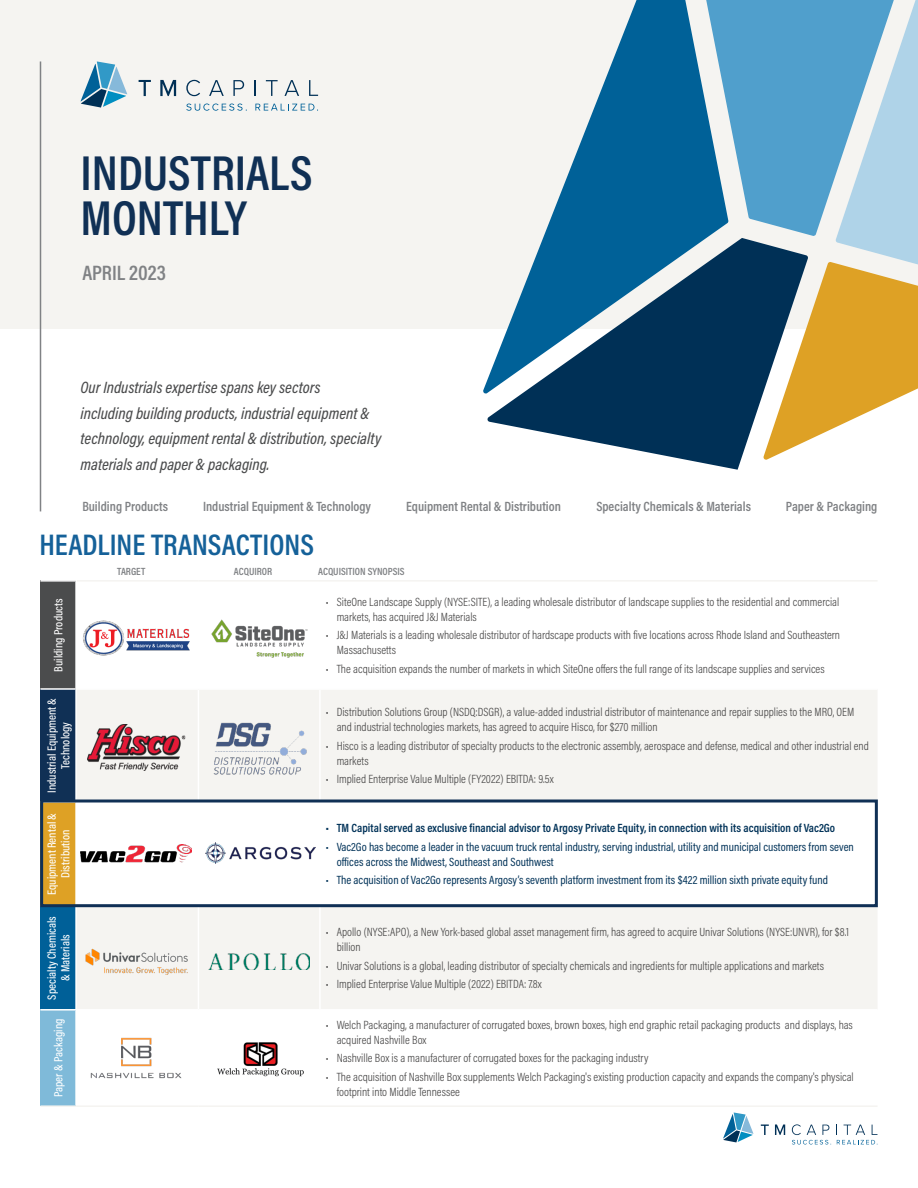
<style>
.page{position:relative;width:918px;height:1188px;background:#fff}
.page>*{position:absolute;margin:0;border:0;box-sizing:border-box;transform-origin:0 0}
.t1{font:600 49.5px/45px "Acumin Pro Cond";color:#103055}
.t2{font:600 30px "Acumin Pro Cond";color:#156199}
.t3{font:600 21px "Acumin Pro Cond";color:#808285}
.t4{font:italic 500 16.5px/25.5px "Acumin Pro Cond";color:#4b4c4d}
.t5{font:600 13.5px "Acumin Pro Cond";color:#808285}
.t6{font:300 12px/15px "Acumin Pro Cond";color:#474646}
.t7{font:12px/15px "Acumin Pro Cond";color:#003258}
.t8{font:500 12px/13.5px "Acumin Pro Cond";color:#fff;text-align:center}
.t9{font:600 12px "Acumin Pro Cond";color:#003258}
.t10{font:600 10.5px "Acumin Pro Cond";color:#808285}
</style>
<div class="page">
<div style="left:0;top:0;width:918px;height:329px;background:#f5f4f1"></div>
<svg style="left:483px;top:0;width:226px;height:394px"></svg>
<svg style="left:487px;top:238px;width:276px;height:232px;fill:#003056"></svg>
<svg style="left:763px;top:0;width:155px;height:460px"></svg>
<svg style="left:686px;top:0;width:230px;height:236px;fill:#509fcc"></svg>
<hr style="left:40px;top:61px;width:1px;height:450px;background:#808285">
<svg style="left:81px;top:61px;width:46px;height:47px"></svg>
<svg style="left:139px;top:80px;width:12px;height:16px"></svg>
<svg style="left:160px;top:80px;width:16px;height:16px"></svg>
<svg style="left:186px;top:80px;width:14px;height:16px"></svg>
<svg style="left:209px;top:80px;width:15px;height:16px"></svg>
<svg style="left:233px;top:80px;width:11px;height:16px"></svg>
<svg style="left:254px;top:80px;width:1px;height:16px"></svg>
<svg style="left:266px;top:80px;width:12px;height:16px"></svg>
<svg style="left:285px;top:80px;width:14px;height:16px"></svg>
<svg style="left:309px;top:80px;width:9px;height:16px"></svg>
<svg style="left:186px;top:104px;width:61px;height:7px"></svg>
<svg style="left:255px;top:104px;width:63px;height:7px"></svg>
<svg style="left:723px;top:1113px;width:30px;height:29px"></svg>
<svg style="left:761px;top:1125px;width:8px;height:10px"></svg>
<svg style="left:775px;top:1125px;width:10px;height:10px"></svg>
<svg style="left:792px;top:1124px;width:86px;height:21px"></svg>
<div style="left:40px;top:581px;width:36px;height:108px;background:#4b4c4d"></div>
<div style="left:40px;top:689px;width:36px;height:113px;background:#103055"></div>
<svg style="left:77px;top:690px;width:801px;height:319px;fill:#f5f4f1"></svg>
<div style="left:40px;top:802px;width:36px;height:104px;background:#dea125"></div>
<div style="left:40px;top:906px;width:36px;height:104px;background:#006098"></div>
<div style="left:40px;top:1010px;width:36px;height:96px;background:#7fbad9"></div>
<hr style="left:198px;top:690px;width:1px;height:111px;background:#fff">
<hr style="left:319px;top:690px;width:2px;height:111px;background:#fff">
<hr style="left:198px;top:803px;width:1px;height:102px;background:#fff">
<hr style="left:319px;top:803px;width:2px;height:102px;background:#fff">
<hr style="left:198px;top:907px;width:1px;height:102px;background:#fff">
<hr style="left:319px;top:907px;width:2px;height:102px;background:#fff">
<hr style="left:75px;top:582px;width:2px;height:106px;background:#fff">
<hr style="left:75px;top:690px;width:2px;height:111px;background:#fff">
<hr style="left:75px;top:803px;width:2px;height:102px;background:#fff">
<hr style="left:75px;top:907px;width:2px;height:102px;background:#fff">
<hr style="left:75px;top:1011px;width:2px;height:94px;background:#fff">
<hr style="left:40px;top:580px;width:37px;height:2px;background:#fff">
<hr style="left:40px;top:688px;width:36px;height:2px;background:#fff">
<hr style="left:40px;top:1009px;width:36px;height:2px;background:#fff">
<hr style="left:40px;top:1105px;width:36px;height:2px;background:#f5f4f1">
<hr style="left:76px;top:1105px;width:122px;height:2px;background:#f5f4f1">
<hr style="left:198px;top:1105px;width:122px;height:2px;background:#f5f4f1">
<hr style="left:320px;top:1105px;width:558px;height:2px;background:#f5f4f1">
<hr style="left:77px;top:580px;width:121px;height:2px;background:#f5f4f1">
<hr style="left:198px;top:580px;width:122px;height:2px;background:#f5f4f1">
<hr style="left:320px;top:580px;width:558px;height:2px;background:#f5f4f1">
<div style="left:40px;top:800px;width:838px;height:107px;border:3px solid #103055"></div>
<img style="left:209px;top:954px;width:101px;height:16px">
<img style="left:83px;top:620px;width:107px;height:36px">
<img style="left:211px;top:620px;width:97px;height:37px">
<img style="left:87px;top:725px;width:98px;height:45px">
<img style="left:212px;top:719px;width:98px;height:57px">
<img style="left:81px;top:844px;width:111px;height:19px">
<img style="left:206px;top:843px;width:110px;height:21px">
<img style="left:81px;top:947px;width:111px;height:29px">
<img style="left:90px;top:1037px;width:92px;height:42px">
<img style="left:217px;top:1042px;width:87px;height:35px">
<p class="t1" style="left:81px;top:149px;width:233px">INDUSTRIALS<br>MONTHLY</p>
<p class="t3" style="left:82px;top:259px;width:85px">APRIL 2023</p>
<p class="t4" style="left:81px;top:374px;width:302px">Our Industrials expertise spans key sectors<br>including building products, industrial equipment &amp; technology, equipment rental &amp; distribution, specialty materials and paper &amp; packaging.</p>
<p class="t5" style="left:82px;top:498px;width:87px">Building Products</p>
<p class="t5" style="left:203px;top:498px;width:170px">Industrial Equipment &amp; Technology</p>
<p class="t5" style="left:406px;top:498px;width:156px">Equipment Rental &amp; Distribution</p>
<p class="t5" style="left:596px;top:498px;width:156px">Specialty Chemicals &amp; Materials</p>
<p class="t5" style="left:786px;top:498px;width:93px">Paper &amp; Packaging</p>
<p class="t2" style="left:39px;top:525px;width:276px">HEADLINE TRANSACTIONS</p>
<p class="t10" style="left:117px;top:564px;width:29px">TARGET</p>
<p class="t10" style="left:234px;top:564px;width:40px">ACQUIROR</p>
<p class="t10" style="left:318px;top:564px;width:88px">ACQUISITION SYNOPSIS</p>
<p class="t8" style="left:52px;top:672px;width:75px;rotate:-90deg">Building Products</p>
<p class="t6" style="left:337px;top:594px;width:504px;text-indent:-11px">• SiteOne Landscape Supply (NYSE:SITE), a leading wholesale distributor of landscape supplies to the residential and commercial markets, has acquired J&amp;J Materials</p>
<p class="t6" style="left:337px;top:627px;width:505px;text-indent:-11px">• J&amp;J Materials is a leading wholesale distributor of hardscape products with five locations across Rhode Island and Southeastern<br>Massachusetts</p>
<p class="t6" style="left:326px;top:661px;width:500px">• The acquisition expands the number of markets in which SiteOne offers the full range of its landscape supplies and services</p>
<p class="t8" style="left:45px;top:793px;width:97px;rotate:-90deg">Industrial Equipment &amp;<br>Technology</p>
<p class="t6" style="left:337px;top:704px;width:519px;text-indent:-11px">• Distribution Solutions Group (NSDQ:DSGR), a value-added industrial distributor of maintenance and repair supplies to the MRO, OEM and industrial technologies markets, has agreed to acquire Hisco, for $270 million</p>
<p class="t6" style="left:337px;top:738px;width:534px;text-indent:-11px">• Hisco is a leading distributor of specialty products to the electronic assembly, aerospace and defense, medical and other industrial end markets</p>
<p class="t6" style="left:326px;top:772px;width:229px">• Implied Enterprise Value Multiple (FY2022) EBITDA: 9.5x</p>
<p class="t8" style="left:45px;top:895px;width:84px;rotate:-90deg">Equipment Rental &amp;<br>Distribution</p>
<p class="t9" style="left:326px;top:820px;width:511px">• TM Capital served as exclusive financial advisor to Argosy Private Equity, in connection with its acquisition of Vac2Go</p>
<p class="t7" style="left:337px;top:839px;width:519px;text-indent:-11px">• Vac2Go has become a leader in the vacuum truck rental industry, serving industrial, utility and municipal customers from seven offices across the Midwest, Southeast and Southwest</p>
<p class="t7" style="left:326px;top:873px;width:504px">• The acquisition of Vac2Go represents Argosy’s seventh platform investment from its $422 million sixth private equity fund</p>
<p class="t8" style="left:45px;top:1000px;width:85px;rotate:-90deg">Specialty Chemicals &amp; Materials</p>
<p class="t6" style="left:337px;top:925px;width:514px;text-indent:-11px">• Apollo (NYSE:APO), a New York-based global asset management firm, has agreed to acquire Univar Solutions (NYSE:UNVR), for $8.1 billion</p>
<p class="t6" style="left:326px;top:958px;width:500px">• Univar Solutions is a global, leading distributor of specialty chemicals and ingredients for multiple applications and markets</p>
<p class="t6" style="left:326px;top:977px;width:217px">• Implied Enterprise Value Multiple (2022) EBITDA: 7.8x</p>
<p class="t8" style="left:52px;top:1097px;width:80px;rotate:-90deg">Paper &amp; Packaging</p>
<p class="t6" style="left:337px;top:1017px;width:518px;text-indent:-11px">• Welch Packaging, a manufacturer of corrugated boxes, brown boxes, high end graphic retail packaging products and displays, has acquired Nashville Box</p>
<p class="t6" style="left:326px;top:1051px;width:324px">• Nashville Box is a manufacturer of corrugated boxes for the packaging industry</p>
<p class="t6" style="left:337px;top:1069px;width:519px;text-indent:-11px">• The acquisition of Nashville Box supplements Welch Packaging's existing production capacity and expands the company's physical footprint into Middle Tennessee</p>
</div>
